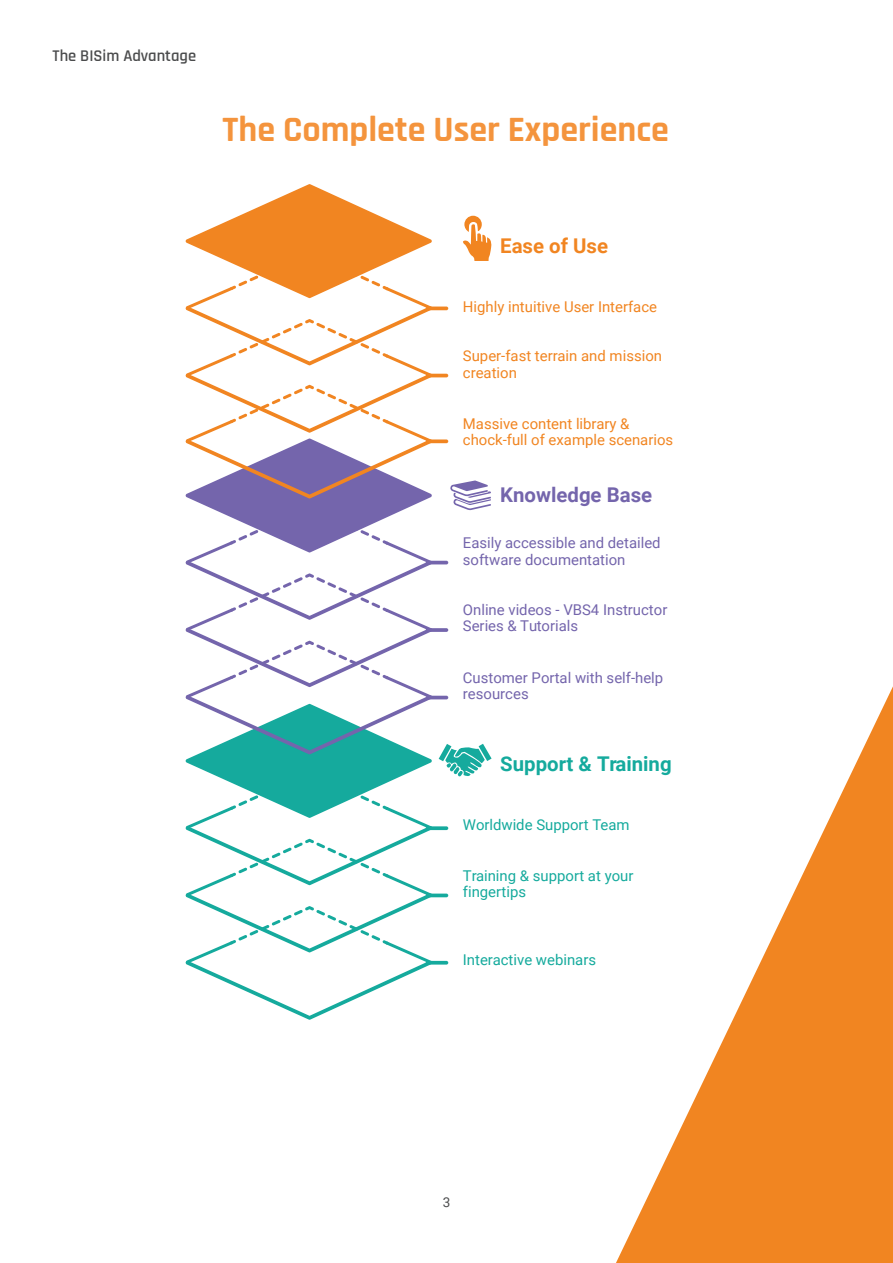
<style>
.page{position:relative;width:893px;height:1263px;background:#fff}
.page>*{position:absolute;margin:0;border:0;box-sizing:border-box;transform-origin:0 0}
.Rajdhani_Orange_Head{font:700 36px "Rajdhani";color:#f4943d}
.t1{font:700 20.25px "Roboto";color:#15aa9d}
.t2{font:700 20.25px "Roboto";color:#7465ac}
.t3{font:700 20.25px "Roboto";color:#f18521}
.t4{font:600 16.5px "Rajdhani";color:#4b4c4d}
.t5{font:14.85px/16.6px "Roboto";color:#7465ac}
.t6{font:14.85px/16.6px "Roboto";color:#f18521}
.t7{font:14.85px/16.5px "Roboto";color:#15aa9d}
.t8{font:13.5px "Roboto";color:#4b4c4d}
</style>
<div class="page">
<svg style="left:616px;top:686px;width:277px;height:577px"></svg>
<svg style="left:439px;top:744px;width:53px;height:33px"></svg>
<svg style="left:450px;top:480px;width:41px;height:30px"></svg>
<hr style="left:426px;top:561px;width:22px;height:3px;background:#7465ac;border-radius:2px">
<svg style="left:426px;top:826px;width:22px;height:4px"></svg>
<svg style="left:426px;top:893px;width:22px;height:4px"></svg>
<hr style="left:426px;top:961px;width:22px;height:3px;background:#15aa9d;border-radius:2px">
<svg style="left:426px;top:628px;width:22px;height:4px"></svg>
<hr style="left:426px;top:696px;width:22px;height:3px;background:#7465ac;border-radius:2px">
<hr style="left:426px;top:307px;width:22px;height:3px;background:#f18521;border-radius:2px">
<hr style="left:426px;top:374px;width:22px;height:3px;background:#f18521;border-radius:2px">
<svg style="left:426px;top:439px;width:22px;height:4px"></svg>
<svg style="left:185px;top:184px;width:248px;height:836px"></svg>
<svg style="left:463px;top:216px;width:29px;height:45px"></svg>
<p class="t4" style="left:52px;top:46px;width:145px">The BISim Advantage</p>
<p class="Rajdhani_Orange_Head" style="left:223px;top:108px;width:448px">The Complete User Experience</p>
<h2 class="t3" style="left:500px;top:231px;width:109px">Ease of Use</h2>
<p class="t6" style="left:463px;top:298px;width:196px">Highly intuitive User Interface</p>
<p class="t6" style="left:463px;top:347px;width:201px">Super-fast terrain and mission creation</p>
<p class="t6" style="left:463px;top:415px;width:212px">Massive content library &amp; chock-full of example scenarios</p>
<h2 class="t2" style="left:500px;top:480px;width:153px">Knowledge Base</h2>
<p class="t5" style="left:463px;top:534px;width:199px">Easily accessible and detailed software documentation</p>
<p class="t5" style="left:463px;top:600px;width:206px">Online videos - VBS4 Instructor<br>Series &amp; Tutorials</p>
<p class="t5" style="left:463px;top:669px;width:202px">Customer Portal with self-help resources</p>
<h2 class="t1" style="left:500px;top:749px;width:173px">Support &amp; Training</h2>
<p class="t7" style="left:463px;top:815px;width:168px">Worldwide Support Team</p>
<p class="t7" style="left:463px;top:867px;width:172px">Training &amp; support at your fingertips</p>
<p class="t7" style="left:463px;top:951px;width:135px">Interactive webinars</p>
<p class="t8" style="left:443px;top:1192px;width:9px">3</p>
</div>
